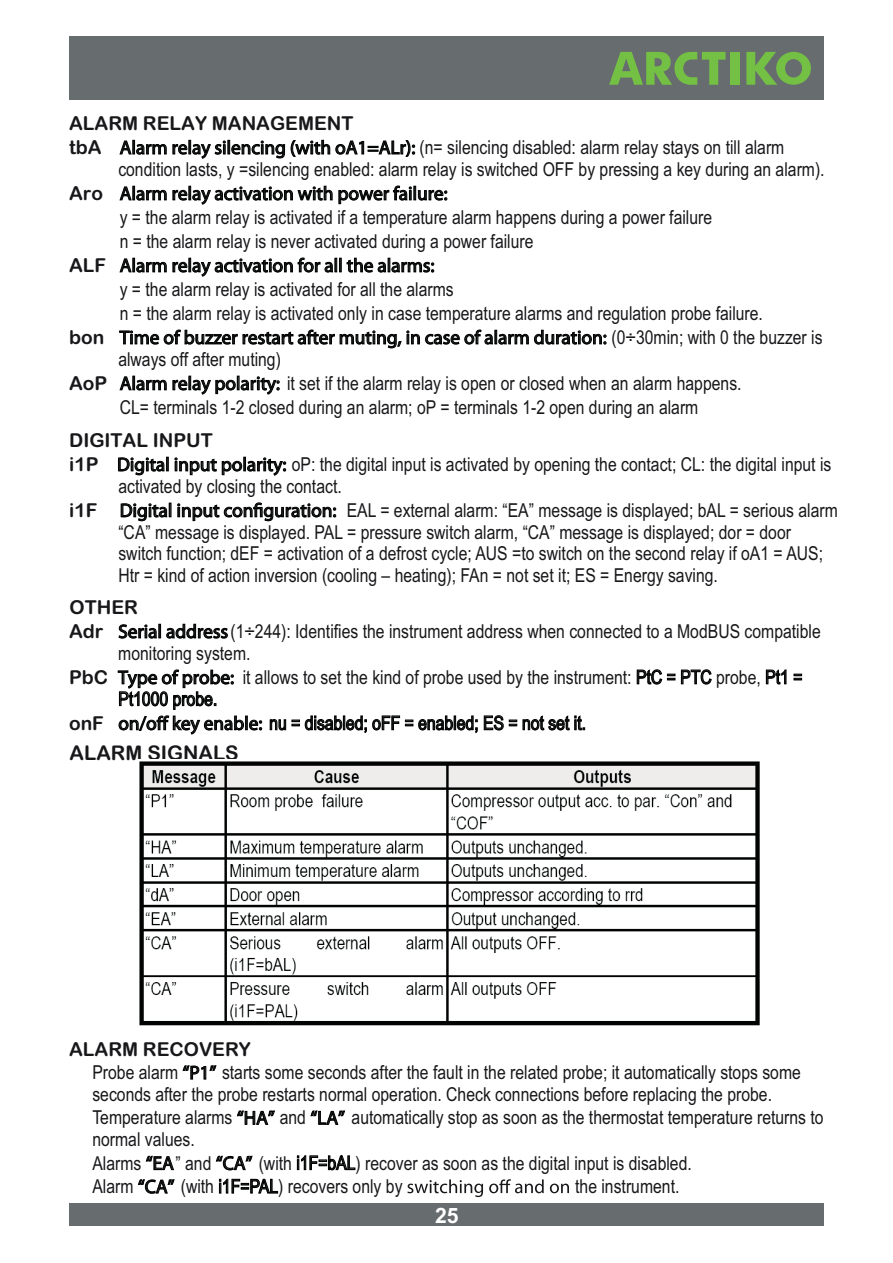
<style>
.page{position:relative;width:893px;height:1263px;background:#fff}
.page>*{position:absolute;margin:0;border:0;box-sizing:border-box;transform-origin:0 0}
.t1{font:700 21.15px "Arial";color:#fff}
.t2{font:20.25px "Arial Rounded MT Bold";color:#18181b}
.t3{font:19.2px/21.8px "Arial Narrow";color:#18181b}
.t4{font:700 19.2px "Arial Narrow";color:#18181b}
.t5{font:19.2px "Arial Rounded MT Bold";color:#18181b}
.s1{font-family:"Arial Rounded MT Bold"}
.s2{font-weight:700}
.s3{font-family:"Arial Rounded MT Bold";font-weight:400}
.s4{font-weight:400}
</style>
<div class="page">
<div style="left:69px;top:1204px;width:754px;height:22px;background:#676c6e"></div>
<div style="left:69px;top:36px;width:754px;height:64px;background:#676c6e"></div>
<svg style="left:609px;top:52px;width:116px;height:33px"></svg>
<div style="left:730px;top:52px;width:9px;height:33px;background:#74c044"></div>
<svg style="left:746px;top:52px;width:65px;height:33px"></svg>
<svg style="left:119px;top:139px;width:328px;height:66px"></svg>
<div style="left:464px;top:334px;width:10px;height:11px;border:1px solid #010202;border-radius:50%"></div>
<div style="left:466px;top:335px;width:7px;height:8px;border:1px solid #010202;border-radius:50%"></div>
<svg style="left:474px;top:329px;width:107px;height:16px"></svg>
<div style="left:582px;top:334px;width:10px;height:11px;border:1px solid #010202;border-radius:50%"></div>
<div style="left:583px;top:335px;width:7px;height:8px;border:1px solid #010202;border-radius:50%"></div>
<svg style="left:592px;top:333px;width:15px;height:12px"></svg>
<svg style="left:118px;top:257px;width:342px;height:265px"></svg>
<svg style="left:636px;top:669px;width:76px;height:16px"></svg>
<svg style="left:765px;top:669px;width:38px;height:16px"></svg>
<svg style="left:269px;top:715px;width:317px;height:18px"></svg>
<svg style="left:117px;top:623px;width:145px;height:112px"></svg>
<svg style="left:182px;top:1065px;width:35px;height:15px"></svg>
<svg style="left:237px;top:1110px;width:38px;height:15px"></svg>
<svg style="left:310px;top:1110px;width:36px;height:15px"></svg>
<svg style="left:296px;top:1155px;width:60px;height:16px"></svg>
<svg style="left:138px;top:1155px;width:37px;height:39px"></svg>
<svg style="left:215px;top:1155px;width:64px;height:39px"></svg>
<svg style="left:407px;top:1179px;width:162px;height:18px"></svg>
<img style="left:139px;top:761px;width:621px;height:265px">
<p class="t5" style="left:69px;top:112px;width:286px">ALARM RELAY MANAGEMENT</p>
<p class="t3" style="left:118px;top:138px;width:708px;text-indent:-49px"><span class="s1">tbA</span> <span class="s2">Alarm relay silencing (with oA1=ALr):</span> (n= silencing disabled: alarm relay stays on till alarm condition lasts, y =silencing enabled: alarm relay is switched OFF by pressing a key during an alarm).</p>
<p class="t4" style="left:69px;top:186px;width:380px"><span class="s3">Aro</span> Alarm relay activation with power failure:</p>
<p class="t3" style="left:120px;top:208px;width:594px">y = the alarm relay is activated if a temperature alarm happens during a power failure</p>
<p class="t3" style="left:120px;top:232px;width:415px">n = the alarm relay is never activated during a power failure</p>
<p class="t4" style="left:69px;top:258px;width:367px"><span class="s3">ALF</span> Alarm relay activation for all the alarms:</p>
<p class="t3" style="left:120px;top:280px;width:336px">y = the alarm relay is activated for all the alarms</p>
<p class="t3" style="left:120px;top:304px;width:645px">n = the alarm relay is activated only in case temperature alarms and regulation probe failure.</p>
<p class="t4" style="left:69px;top:330px;width:755px"><span class="s3">bon</span> Time of buzzer restart after muting, in case of alarm duration: <span class="s4">(0÷30min; with 0 the buzzer is</span></p>
<p class="t3" style="left:118px;top:350px;width:164px">always off after muting)</p>
<p class="t3" style="left:69px;top:374px;width:674px"><span class="s1">AoP</span> <span class="s2">Alarm relay polarity:</span> it set if the alarm relay is open or closed when an alarm happens.</p>
<p class="t3" style="left:120px;top:398px;width:580px">CL= terminals 1-2 closed during an alarm; oP = terminals 1-2 open during an alarm</p>
<p class="t3" style="left:118px;top:455px;width:714px;text-indent:-49px"><span class="s1">i1P</span> <span class="s2">Digital input polarity:</span> oP: the digital input is activated by opening the contact; CL: the digital input is activated by closing the contact.</p>
<p class="t5" style="left:69px;top:499px;width:30px">i1F</p>
<p class="t3" style="left:118px;top:501px;width:721px;text-indent:228px">EAL = external alarm: “EA” message is displayed; bAL = serious alarm “CA” message is displayed. PAL = pressure switch alarm, “CA” message is displayed; dor = door switch function; dEF = activation of a defrost cycle; AUS =to switch on the second relay if oA1 = AUS; Htr = kind of action inversion (cooling – heating); FAn = not set it; ES = Energy saving.</p>
<p class="t5" style="left:69px;top:429px;width:145px">DIGITAL INPUT</p>
<p class="t4" style="left:120px;top:503px;width:218px">Digital input configuration:</p>
<p class="t5" style="left:70px;top:596px;width:70px">OTHER</p>
<p class="t3" style="left:118px;top:622px;width:704px;text-indent:-49px"><span class="s1">Adr</span> <span class="s2">Serial address</span> (1÷244): Identifies the instrument address when connected to a ModBUS compatible monitoring system.</p>
<p class="t3" style="left:118px;top:668px;width:686px;text-indent:-49px"><span class="s1">PbC</span> <span class="s2">Type of probe:</span> it allows to set the kind of probe used by the instrument: PtC = PTC probe, Pt1 =<br>Pt1000 probe.</p>
<p class="t5" style="left:69px;top:712px;width:36px">onF</p>
<p class="t3" style="left:118px;top:714px;width:469px"><span class="s2">on/off key enable:</span> nu = disabled; oFF = enabled; ES = not set it.</p>
<p class="t2" style="left:70px;top:741px;width:171px">ALARM SIGNALS</p>
<p class="t5" style="left:69px;top:1038px;width:183px">ALARM RECOVERY</p>
<p class="t3" style="left:92px;top:1063px;width:710px">Probe alarm <span class="s2">“P1”</span> starts some seconds after the fault in the related probe; it automatically stops some seconds after the probe restarts normal operation. Check connections before replacing the probe.</p>
<p class="t3" style="left:92px;top:1109px;width:733px">Temperature alarms <span class="s2">“HA”</span> and <span class="s2">“LA”</span> automatically stop as soon as the thermostat temperature returns to normal values.</p>
<p class="t3" style="left:92px;top:1153px;width:601px;line-height:23.5px">Alarms <span class="s2">“EA</span>” and <span class="s2">“CA”</span> (with i1F=bAL) recover as soon as the digital input is disabled.<br>Alarm <span class="s2">“CA”</span> (with i1F=PAL) recovers only by</p>
<p class="t3" style="left:575px;top:1177px;width:106px">the instrument.</p>
<p class="t1" style="left:435px;top:1208px;width:25px">25</p>
</div>
